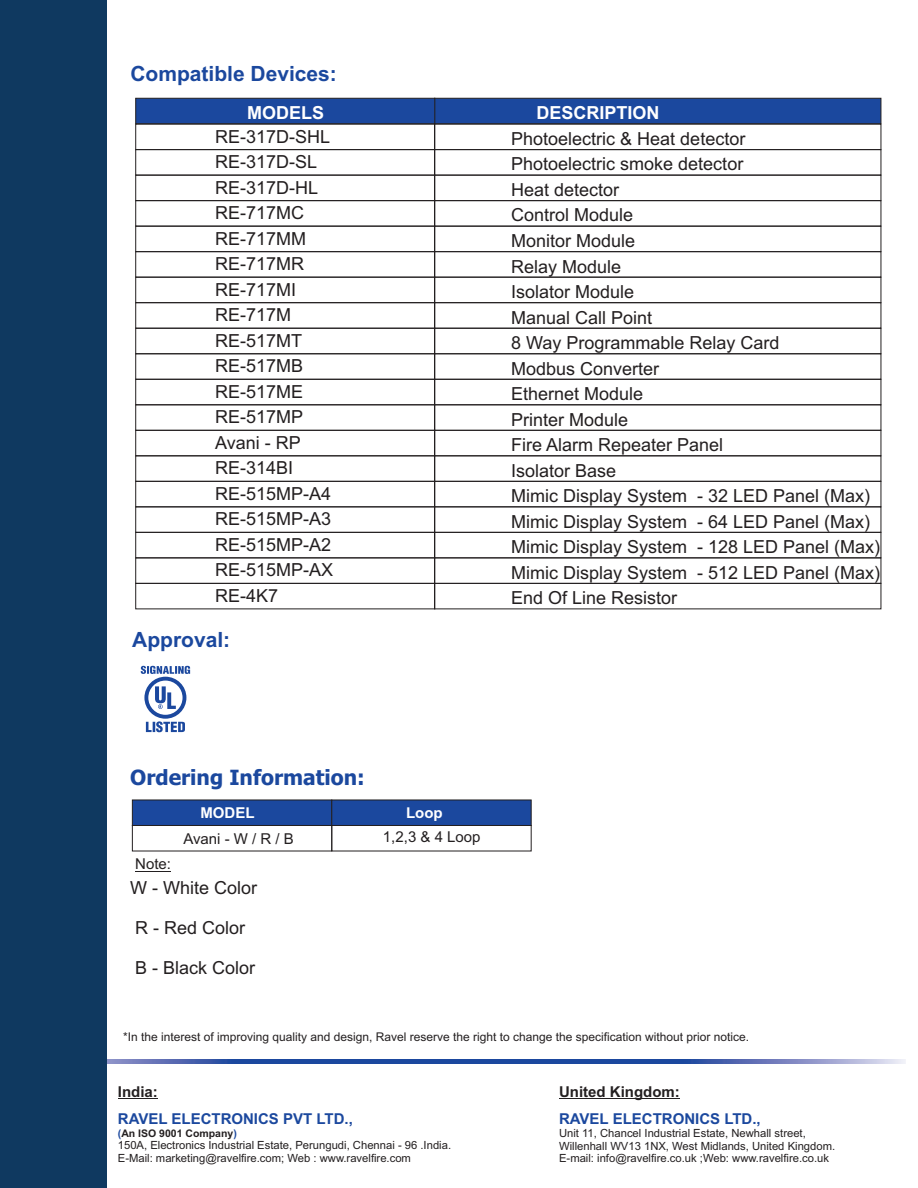
<style>
.page{position:relative;width:918px;height:1188px;background:#fff}
.page>*{position:absolute;margin:0;border:0;box-sizing:border-box;transform-origin:0 0}
.t1{font:700 21px "Arial";color:#1b489e}
.t2{font:700 21px "Tahoma";color:#1b489e}
.t3{font:18px "Arial";color:#231f20}
.t4{font:700 18px "Arial";color:#fff}
.t5{font:700 15px "Arial";color:#1b489e}
.t6{font:15px "Arial";color:#231f20}
.t7{font:700 15px "Arial";color:#231f20}
.t8{font:700 15px "Arial";color:#fff}
.t9{font:12px "Arial";color:#231f20}
.t10{font:11.25px/12.6px "Arial";color:#231f20}
.t11{font:700 10.5px "Arial";color:#231f20}
.s1{color:#1b489e}
</style>
<div class="page">
<hr style="left:118px;top:1098px;width:40px;height:1px;background:#231f20">
<hr style="left:559px;top:1098px;width:121px;height:1px;background:#231f20">
<img style="left:460px;top:1060px;width:445px;height:4px">
<img style="left:106px;top:1060px;width:354px;height:4px">
<svg style="left:132px;top:799px;width:400px;height:27px;background:#1f4897"></svg>
<div style="left:331px;top:825px;width:201px;height:26px;border:1px solid #231f20"></div>
<hr style="left:135px;top:871px;width:36px;height:1px;background:#231f20">
<svg style="left:135px;top:98px;width:747px;height:27px;background:#1f4794"></svg>
<div style="left:135px;top:149px;width:300px;height:26px;border:1px solid #231f20"></div>
<div style="left:434px;top:149px;width:447px;height:26px;border:1px solid #231f20"></div>
<div style="left:135px;top:175px;width:300px;height:26px;border:1px solid #231f20"></div>
<div style="left:434px;top:175px;width:447px;height:26px;border:1px solid #231f20"></div>
<div style="left:135px;top:200px;width:300px;height:27px;border:1px solid #231f20"></div>
<div style="left:434px;top:200px;width:447px;height:27px;border:1px solid #231f20"></div>
<div style="left:135px;top:226px;width:300px;height:26px;border:1px solid #231f20"></div>
<div style="left:434px;top:226px;width:447px;height:26px;border:1px solid #231f20"></div>
<div style="left:135px;top:251px;width:300px;height:27px;border:1px solid #231f20"></div>
<div style="left:434px;top:251px;width:447px;height:27px;border:1px solid #231f20"></div>
<div style="left:135px;top:277px;width:300px;height:26px;border:1px solid #231f20"></div>
<div style="left:434px;top:277px;width:447px;height:26px;border:1px solid #231f20"></div>
<div style="left:135px;top:302px;width:300px;height:27px;border:1px solid #231f20"></div>
<div style="left:434px;top:302px;width:447px;height:27px;border:1px solid #231f20"></div>
<div style="left:135px;top:328px;width:300px;height:26px;border:1px solid #231f20"></div>
<div style="left:434px;top:328px;width:447px;height:26px;border:1px solid #231f20"></div>
<div style="left:135px;top:353px;width:300px;height:27px;border:1px solid #231f20"></div>
<div style="left:434px;top:353px;width:447px;height:27px;border:1px solid #231f20"></div>
<div style="left:135px;top:379px;width:300px;height:26px;border:1px solid #231f20"></div>
<div style="left:434px;top:379px;width:447px;height:26px;border:1px solid #231f20"></div>
<div style="left:135px;top:404px;width:300px;height:27px;border:1px solid #231f20"></div>
<div style="left:434px;top:404px;width:447px;height:27px;border:1px solid #231f20"></div>
<div style="left:135px;top:430px;width:300px;height:26px;border:1px solid #231f20"></div>
<div style="left:434px;top:430px;width:447px;height:26px;border:1px solid #231f20"></div>
<div style="left:135px;top:455px;width:300px;height:27px;border:1px solid #231f20"></div>
<div style="left:434px;top:455px;width:447px;height:27px;border:1px solid #231f20"></div>
<div style="left:135px;top:481px;width:300px;height:26px;border:1px solid #231f20"></div>
<div style="left:434px;top:481px;width:447px;height:26px;border:1px solid #231f20"></div>
<div style="left:135px;top:506px;width:300px;height:27px;border:1px solid #231f20"></div>
<div style="left:434px;top:506px;width:447px;height:27px;border:1px solid #231f20"></div>
<div style="left:135px;top:532px;width:300px;height:26px;border:1px solid #231f20"></div>
<div style="left:434px;top:532px;width:447px;height:26px;border:1px solid #231f20"></div>
<div style="left:135px;top:557px;width:300px;height:27px;border:1px solid #231f20"></div>
<div style="left:434px;top:557px;width:447px;height:27px;border:1px solid #231f20"></div>
<div style="left:135px;top:583px;width:300px;height:26px;border:1px solid #231f20"></div>
<div style="left:434px;top:583px;width:447px;height:26px;border:1px solid #231f20"></div>
<div style="left:0;top:0;width:106px;height:1188px;background:#0f3960"></div>
<svg style="left:144px;top:677px;width:42px;height:42px"></svg>
<div style="left:148px;top:681px;width:35px;height:34px;background:#fff;border-radius:50%"></div>
<svg style="left:155px;top:686px;width:21px;height:23px"></svg>
<svg style="left:146px;top:721px;width:39px;height:11px"></svg>
<svg style="left:141px;top:666px;width:49px;height:8px"></svg>
<p class="t1" style="left:130px;top:66px;width:208px">Compatible Devices:</p>
<p class="t4" style="left:247px;top:106px;width:79px">MODELS</p>
<p class="t4" style="left:536px;top:106px;width:125px">DESCRIPTION</p>
<p class="t3" style="left:215px;top:130px;width:117px">RE-317D-SHL</p>
<p class="t3" style="left:511px;top:132px;width:236px">Photoelectric &amp; Heat detector</p>
<p class="t3" style="left:215px;top:155px;width:104px">RE-317D-SL</p>
<p class="t3" style="left:511px;top:157px;width:234px">Photoelectric smoke detector</p>
<p class="t3" style="left:215px;top:181px;width:105px">RE-317D-HL</p>
<p class="t3" style="left:511px;top:183px;width:110px">Heat detector</p>
<p class="t3" style="left:215px;top:206px;width:91px">RE-717MC</p>
<p class="t3" style="left:511px;top:208px;width:124px">Control Module</p>
<p class="t3" style="left:215px;top:232px;width:93px">RE-717MM</p>
<p class="t3" style="left:511px;top:234px;width:126px">Monitor Module</p>
<p class="t3" style="left:215px;top:257px;width:91px">RE-717MR</p>
<p class="t3" style="left:511px;top:259px;width:112px">Relay Module</p>
<p class="t3" style="left:215px;top:283px;width:83px">RE-717MI</p>
<p class="t3" style="left:511px;top:285px;width:125px">Isolator Module</p>
<p class="t3" style="left:215px;top:308px;width:78px">RE-717M</p>
<p class="t3" style="left:511px;top:310px;width:143px">Manual Call Point</p>
<p class="t3" style="left:215px;top:334px;width:89px">RE-517MT</p>
<p class="t3" style="left:511px;top:336px;width:270px">8 Way Programmable Relay Card</p>
<p class="t3" style="left:215px;top:359px;width:90px">RE-517MB</p>
<p class="t3" style="left:511px;top:362px;width:150px">Modbus Converter</p>
<p class="t3" style="left:215px;top:385px;width:90px">RE-517ME</p>
<p class="t3" style="left:511px;top:387px;width:134px">Ethernet Module</p>
<p class="t3" style="left:215px;top:410px;width:90px">RE-517MP</p>
<p class="t3" style="left:511px;top:413px;width:119px">Printer Module</p>
<p class="t3" style="left:215px;top:436px;width:87px">Avani - RP</p>
<p class="t3" style="left:511px;top:438px;width:214px">Fire Alarm Repeater Panel</p>
<p class="t3" style="left:215px;top:461px;width:80px">RE-314BI</p>
<p class="t3" style="left:511px;top:464px;width:107px">Isolator Base</p>
<p class="t3" style="left:215px;top:487px;width:118px">RE-515MP-A4</p>
<p class="t3" style="left:511px;top:489px;width:361px">Mimic Display System - 32 LED Panel (Max)</p>
<p class="t3" style="left:215px;top:512px;width:118px">RE-515MP-A3</p>
<p class="t3" style="left:511px;top:515px;width:361px">Mimic Display System - 64 LED Panel (Max)</p>
<p class="t3" style="left:215px;top:538px;width:118px">RE-515MP-A2</p>
<p class="t3" style="left:511px;top:540px;width:371px">Mimic Display System - 128 LED Panel (Max)</p>
<p class="t3" style="left:215px;top:563px;width:120px">RE-515MP-AX</p>
<p class="t3" style="left:511px;top:566px;width:371px">Mimic Display System - 512 LED Panel (Max)</p>
<p class="t3" style="left:215px;top:589px;width:65px">RE-4K7</p>
<p class="t3" style="left:511px;top:591px;width:168px">End Of Line Resistor</p>
<p class="t1" style="left:132px;top:632px;width:100px">Approval:</p>
<p class="t2" style="left:130px;top:769px;width:236px">Ordering Information:</p>
<p class="t6" style="left:135px;top:858px;width:37px">Note:</p>
<p class="t8" style="left:200px;top:807px;width:56px">MODEL</p>
<p class="t8" style="left:406px;top:807px;width:38px">Loop</p>
<p class="t6" style="left:383px;top:831px;width:99px">1,2,3 &amp; 4 Loop</p>
<p class="t6" style="left:183px;top:833px;width:112px">Avani - W / R / B</p>
<p class="t3" style="left:130px;top:881px;width:129px">W - White Color</p>
<p class="t3" style="left:135px;top:921px;width:112px">R - Red Color</p>
<p class="t3" style="left:135px;top:961px;width:122px">B - Black Color</p>
<p class="t9" style="left:123px;top:1032px;width:628px">*In the interest of improving quality and design, Ravel reserve the right to change the specification without prior notice.</p>
<p class="t7" style="left:118px;top:1086px;width:42px">India:</p>
<p class="t11" style="left:118px;top:1129px;width:121px"><span class="s1">(</span>An ISO 9001 Company<span class="s1">)</span></p>
<p class="t10" style="left:118px;top:1140px;width:335px">150A, Electronics Industrial Estate, Perungudi, Chennai - 96 .India.<br>E-Mail: marketing@ravelfire.com; Web : www.ravelfire.com</p>
<p class="t5" style="left:118px;top:1113px;width:237px">RAVEL ELECTRONICS PVT LTD.,</p>
<p class="t7" style="left:559px;top:1086px;width:122px">United Kingdom:</p>
<p class="t10" style="left:559px;top:1128px;width:278px">Unit 11, Chancel Industrial Estate, Newhall street,<br>Willenhall WV13 1NX, West Midlands, United Kingdom.<br>E-mail: info@ravelfire.co.uk ;Web: www.ravelfire.co.uk</p>
<p class="t5" style="left:559px;top:1113px;width:203px">RAVEL ELECTRONICS LTD.,</p>
</div>
